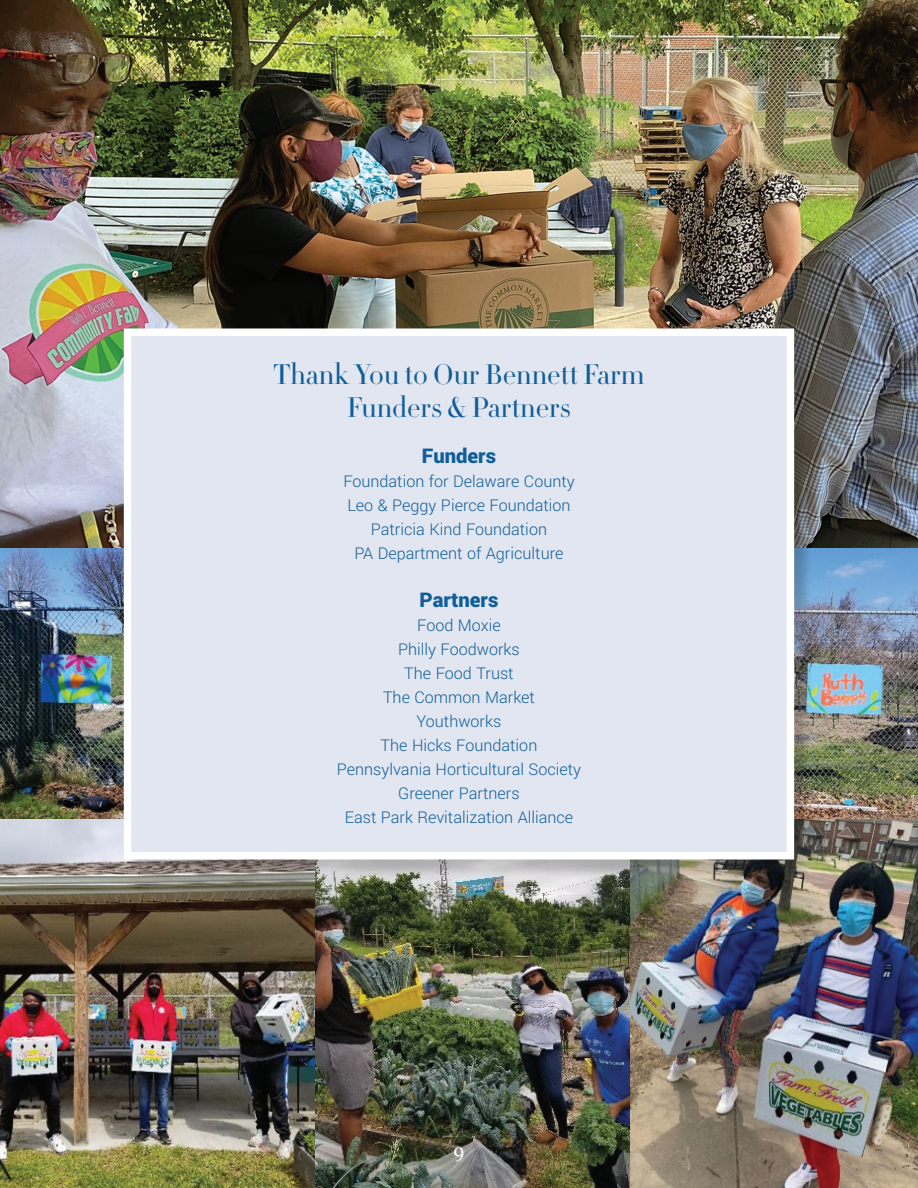
<style>
.page{position:relative;width:918px;height:1188px;background:#fff}
.page>*{position:absolute;margin:0;border:0;box-sizing:border-box;transform-origin:0 0}
.t1{font:29.55px "Diet Didot";color:#105e99}
.t2{font:900 22.5px "Yantramanav";color:#105e99}
.t3{font:19.5px "Georgia";color:#fff}
.t4{font:300 18px "Yantramanav";color:#105e99}
</style>
<div class="page">
<img style="left:0;top:0;width:918px;height:549px">
<img style="left:630px;top:819px;width:288px;height:369px">
<img style="left:315px;top:878px;width:315px;height:310px">
<img style="left:0;top:819px;width:315px;height:369px">
<img style="left:813px;top:549px;width:105px;height:270px">
<img style="left:0;top:549px;width:124px;height:270px">
<div style="left:126px;top:331px;width:687px;height:547px;background:#231f20;opacity:.25"></div>
<div style="left:124px;top:328px;width:670px;height:532px;background:#e2e6f0;border:8px solid #fff"></div>
<p class="t1" style="left:273px;top:354px;width:373px">Thank You to Our Bennett Farm</p>
<p class="t1" style="left:347px;top:387px;width:226px">Funders &amp; Partners</p>
<p class="t2" style="left:422px;top:442px;width:76px">Funders</p>
<p class="t4" style="left:343px;top:471px;width:233px">Foundation for Delaware County</p>
<p class="t4" style="left:347px;top:495px;width:225px">Leo &amp; Peggy Pierce Foundation</p>
<p class="t4" style="left:371px;top:519px;width:178px">Patricia Kind Foundation</p>
<p class="t4" style="left:354px;top:543px;width:211px">PA Department of Agriculture</p>
<p class="t2" style="left:420px;top:586px;width:80px">Partners</p>
<p class="t4" style="left:417px;top:615px;width:85px">Food Moxie</p>
<p class="t4" style="left:398px;top:639px;width:123px">Philly Foodworks</p>
<p class="t4" style="left:404px;top:663px;width:111px">The Food Trust</p>
<p class="t4" style="left:383px;top:687px;width:153px">The Common Market</p>
<p class="t4" style="left:417px;top:711px;width:86px">Youthworks</p>
<p class="t4" style="left:381px;top:735px;width:158px">The Hicks Foundation</p>
<p class="t4" style="left:337px;top:759px;width:246px">Pennsylvania Horticultural Society</p>
<p class="t4" style="left:398px;top:783px;width:123px">Greener Partners</p>
<p class="t4" style="left:345px;top:807px;width:230px">East Park Revitalization Alliance</p>
<p class="t3" style="left:453px;top:1140px;width:13px">9</p>
</div>
